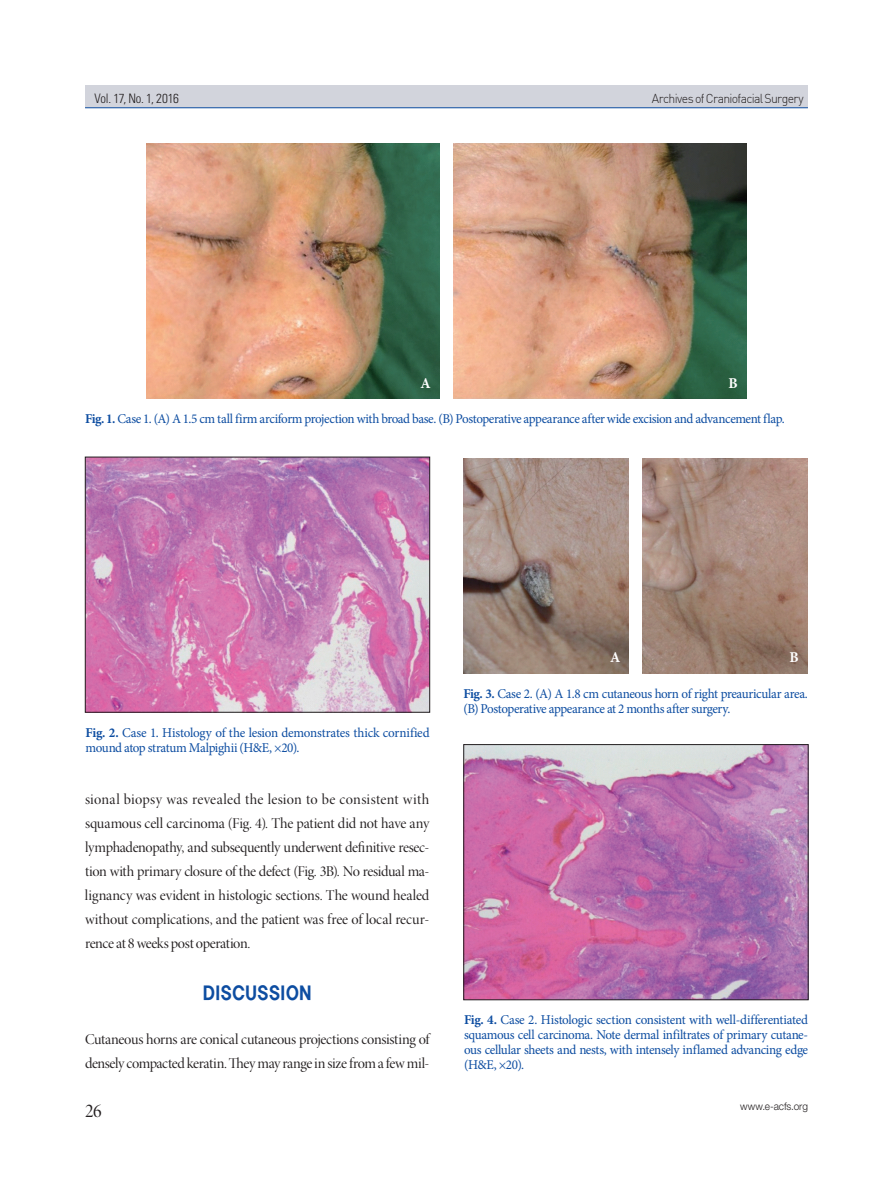
<style>
.page{position:relative;width:893px;height:1191px;background:#fff}
.page>*{position:absolute;margin:0;border:0;box-sizing:border-box;transform-origin:0 0}
.t1{font:19.5px "Minion Pro Disp";color:#231f20;scale:.96 1}
.t2{font:18.75px "Korean GHD B";letter-spacing:.04em;color:#0d4da1;scale:.86 1}
.t3{font:15px/24px "Minion Pro Disp";letter-spacing:-.02em;color:#231f20;text-align:justify}
.t4{font:700 15px "Minion Pro";color:#fff}
.t5{font:13.5px/15px "Minion Pro";letter-spacing:-.025em;color:#0d4da1}
.t6{font:300 condensed 13.05px "Univers";letter-spacing:-.015em;color:#231f20;scale:.96 1}
.t7{font:300 12.75px "DIN";letter-spacing:-.055em;color:#231f20;scale:.96 1}
.t8{font:300 10.5px "Helvetica Neue LT Std";letter-spacing:-.005em;color:#231f20;scale:.96 1}
.s1{font-weight:700}
</style>
<div class="page">
<div style="left:85px;top:85px;width:723px;height:22px;background:#d2d4dc"></div>
<hr style="left:85px;top:107px;width:723px;height:1px;background:#0d4da1">
<img style="left:146px;top:144px;width:294px;height:255px">
<img style="left:453px;top:144px;width:293px;height:255px">
<img style="left:87px;top:459px;width:341px;height:251px">
<div style="left:85px;top:457px;width:345px;height:255px;border:1px solid #231f20"></div>
<img style="left:463px;top:458px;width:166px;height:215px">
<img style="left:642px;top:458px;width:165px;height:215px">
<img style="left:465px;top:746px;width:341px;height:252px">
<div style="left:463px;top:744px;width:345px;height:256px;border:1px solid #231f20"></div>
<p class="t6" style="left:95px;top:91px;width:89px">Vol. 17, No. 1, 2016</p>
<p class="t7" style="left:652px;top:90px;width:160px">Archives of Craniofacial Surgery</p>
<p class="t4" style="left:421px;top:372px;width:12px">A</p>
<p class="t4" style="left:728px;top:372px;width:11px">B</p>
<p class="t5" style="left:85px;top:411px;width:701px"><span class="s1">Fig. 1.</span> Case 1. (A) A 1.5 cm tall firm arciform projection with broad base. (B) Postoperative appearance after wide excision and advancement flap.</p>
<p class="t4" style="left:610px;top:646px;width:12px">A</p>
<p class="t4" style="left:790px;top:646px;width:11px">B</p>
<p class="t5" style="left:86px;top:724px;width:345px"><span class="s1">Fig. 2.</span> Case 1. Histology of the lesion demonstrates thick cornified mound atop stratum Malpighii (H&amp;E, ×20).</p>
<p class="t3" style="left:85px;top:788px;width:346px">sional biopsy was revealed the lesion to be consistent with squamous cell carcinoma (Fig. 4). The patient did not have any lymphadenopathy, and subsequently underwent definitive resec&shy;tion with primary closure of the defect (Fig. 3B). No residual ma&shy;lignancy was evident in histologic sections. The wound healed without complications, and the patient was free of local recur&shy;rence at 8weeks post operation.</p>
<h2 class="t2" style="left:203px;top:983px;width:127px">DISCUSSION</h2>
<p class="t3" style="left:85px;top:1028px;width:346px">Cutaneous horns are conical cutaneous projections consisting of densely compacted keratin.Theymay rangein sizefroma fewmil-</p>
<h1 class="t1" style="left:85px;top:1099px;width:19px">26</h1>
<p class="t5" style="left:463px;top:686px;width:346px"><span class="s1">Fig. 3.</span> Case 2. (A) A 1.8 cm cutaneous horn of right preauricular area. (B) Postoperative appearance at 2 months after surgery.</p>
<p class="t5" style="left:464px;top:1012px;width:346px;text-align:justify"><span class="s1">Fig. 4.</span> Case 2. Histologic section consistent with well-differentiated squamous cell carcinoma. Note dermal infiltrates of primary cutane&shy;ous cellular sheets and nests, with intensely inflamed advancing edge (H&amp;E, ×20).</p>
<p class="t8" style="left:740px;top:1100px;width:72px">www.e-acfs.org</p>
</div>
